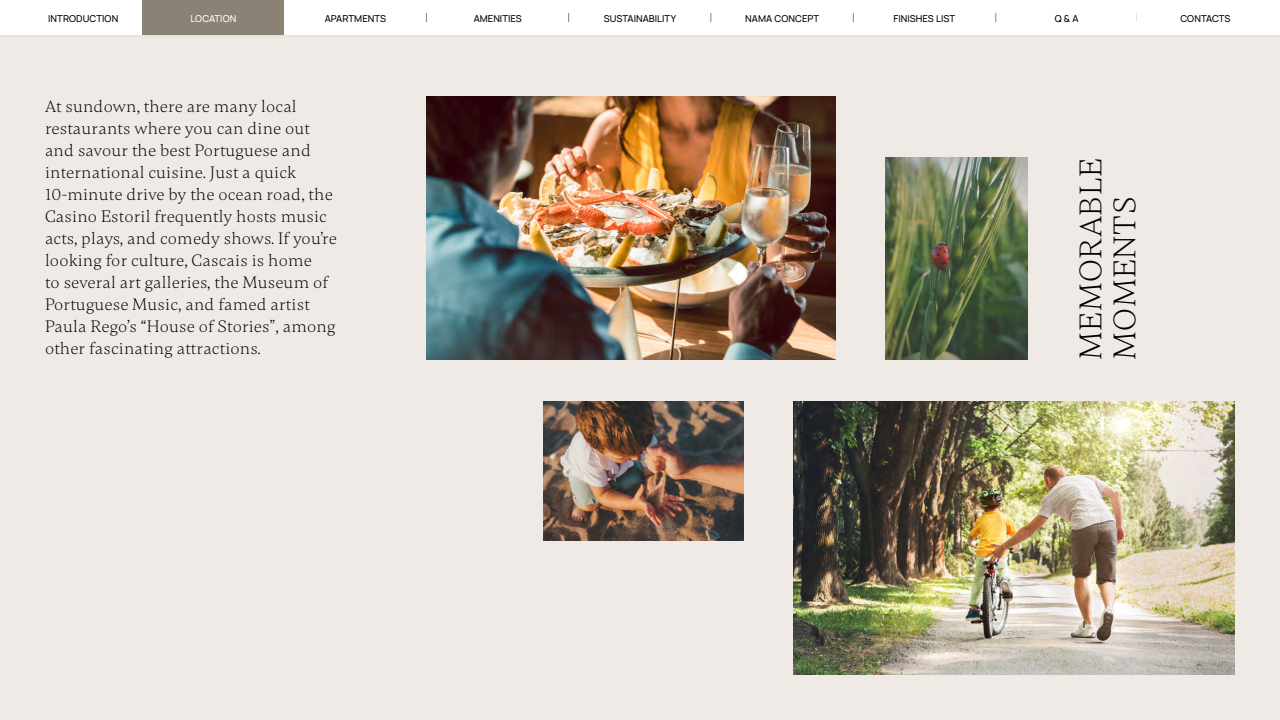
<style>
.page{position:relative;width:1280px;height:720px;background:#fff}
.page>*{position:absolute;margin:0;border:0;box-sizing:border-box;transform-origin:0 0}
.t1{font:300 32px/34px "Gambetta";letter-spacing:.02em;color:#000}
.t2{font:300 17px/22px "Gambetta";letter-spacing:.01em;color:#000}
.t3{font:500 9.5px "Manrope";letter-spacing:.005em;color:#000}
.t4{font:500 9.5px "Manrope";letter-spacing:.005em;color:#fff}
</style>
<div class="page">
<div style="left:0;top:35px;width:1280px;height:685px;background:#f0eae6"></div>
<img style="left:427px;top:96px;width:409px;height:264px">
<img style="left:793px;top:401px;width:442px;height:274px">
<img style="left:886px;top:158px;width:142px;height:202px">
<img style="left:544px;top:401px;width:200px;height:140px">
<div style="left:0;top:0;width:1280px;height:39px;background:#eae4e0"></div>
<div style="left:569px;top:0;width:142px;height:35px;background:#fff"></div>
<div style="left:853px;top:0;width:143px;height:35px;background:#fff"></div>
<div style="left:996px;top:0;width:142px;height:35px;background:#fff"></div>
<div style="left:141px;top:0;width:144px;height:35px;background:#8a8375"></div>
<div style="left:711px;top:0;width:143px;height:35px;background:#fff"></div>
<div style="left:426px;top:0;width:143px;height:35px;background:#fff"></div>
<div style="left:284px;top:0;width:142px;height:35px;background:#fff"></div>
<div style="left:1138px;top:0;width:142px;height:35px;background:#fff"></div>
<div style="left:0;top:0;width:141px;height:35px;background:#fff"></div>
<p class="t3" style="left:48px;top:11px;width:72px">INTRODUCTION</p>
<p class="t4" style="left:190px;top:11px;width:47px">LOCATION</p>
<p class="t3" style="left:325px;top:11px;width:63px">APARTMENTS</p>
<p class="t3" style="left:474px;top:11px;width:50px">AMENITIES</p>
<p class="t3" style="left:604px;top:11px;width:74px">SUSTAINABILITY</p>
<p class="t3" style="left:745px;top:11px;width:75px">NAMA CONCEPT</p>
<p class="t3" style="left:894px;top:11px;width:63px">FINISHES LIST</p>
<p class="t3" style="left:1055px;top:11px;width:25px">Q &amp; A</p>
<p class="t3" style="left:1180px;top:11px;width:52px">CONTACTS</p>
<p class="t2" style="left:45px;top:95px;width:293px">At sundown, there are many local restaurants where you can dine out and savour the best Portuguese and international cuisine. Just a quick 10-minute drive by the ocean road, the Casino Estoril frequently hosts music acts, plays, and comedy shows. If you’re looking for culture, Cascais is home<br>to several art galleries, the Museum of Portuguese Music, and famed artist Paula Rego’s “House of Stories”, among other fascinating attractions.</p>
<h1 class="t1" style="left:1074px;top:360px;width:203px;rotate:-90deg">MEMORABLE<br>MOMENTS</h1>
</div>
